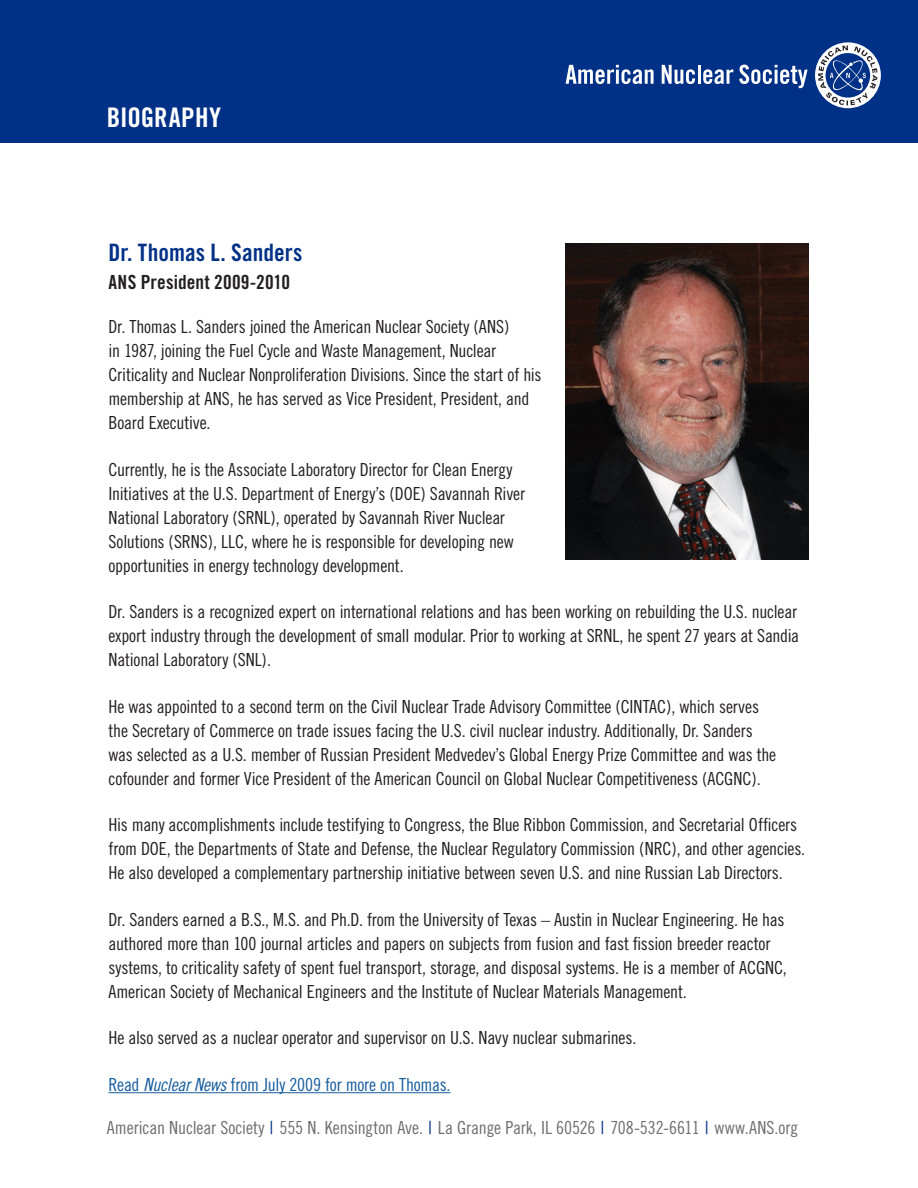
<style>
.page{position:relative;width:918px;height:1188px;background:#fff}
.page>*{position:absolute;margin:0;border:0;box-sizing:border-box;transform-origin:0 0}
.t1{font:27px "Trade Gothic LT Std Bd Cn 20";letter-spacing:.005em;color:#fff}
.t2{font:24px "Trade Gothic LT Std Bd Cn 20";color:#003186}
.t3{font:19.5px "Trade Gothic Bold Cond Twenty";letter-spacing:.01em;color:#231f20}
.t4{font:18px/24px "Trade Gothic Cond Eighteen";letter-spacing:-.015em;color:#231f20}
.t5{font:18px "Trade Gothic LT Std Cn 18";letter-spacing:-.005em;color:#6e6e6f}
.t6{font:18px "Trade Gothic Cond Eighteen";letter-spacing:-.01em;color:#175d9e}
.s1{font-family:"Trade Gothic Cond Eighteen Obl"}
.s2{color:#003186}
</style>
<div class="page">
<hr style="left:109px;top:1092px;width:342px;height:1px;background:#175d9e">
<div style="left:0;top:0;width:918px;height:143px;background:#003186"></div>
<svg style="left:566px;top:65px;width:88px;height:19px"></svg>
<svg style="left:662px;top:65px;width:33px;height:19px"></svg>
<hr style="left:698px;top:65px;width:3px;height:19px;background:#fff">
<svg style="left:703px;top:69px;width:30px;height:15px"></svg>
<svg style="left:739px;top:42px;width:142px;height:67px"></svg>
<img style="left:566px;top:243px;width:243px;height:316px">
<p class="t1" style="left:107px;top:101px;width:116px">BIOGRAPHY</p>
<p class="t2" style="left:109px;top:238px;width:195px">Dr. Thomas L. Sanders</p>
<p class="t3" style="left:109px;top:270px;width:183px">ANS President 2009-2010</p>
<p class="t4" style="left:109px;top:315px;width:434px">Dr. Thomas L. Sanders joined the American Nuclear Society (ANS)<br>in 1987, joining the Fuel Cycle and Waste Management, Nuclear Criticality and Nuclear Nonproliferation Divisions. Since the start of his membership at ANS, he has served as Vice President, President, and Board Executive.</p>
<p class="t4" style="left:109px;top:457px;width:418px">Currently, he is the Associate Laboratory Director for Clean Energy Initiatives at the U.S. Department of Energy’s (DOE) Savannah River National Laboratory (SRNL), operated by Savannah River Nuclear Solutions (SRNS), LLC, where he is responsible for developing new opportunities in energy technology development.</p>
<p class="t4" style="left:109px;top:600px;width:692px">Dr. Sanders is a recognized expert on international relations and has been working on rebuilding the U.S. nuclear export industry through the development of small modular. Prior to working at SRNL, he spent 27 years at Sandia<br>National Laboratory (SNL).</p>
<p class="t4" style="left:109px;top:694px;width:669px">He was appointed to a second term on the Civil Nuclear Trade Advisory Committee (CINTAC), which serves the Secretary of Commerce on trade issues facing the U.S. civil nuclear industry. Additionally, Dr. Sanders was selected as a U.S. member of Russian President Medvedev’s Global Energy Prize Committee and was the cofounder and former Vice President of the American Council on Global Nuclear Competitiveness (ACGNC).</p>
<p class="t4" style="left:109px;top:813px;width:698px">His many accomplishments include testifying to Congress, the Blue Ribbon Commission, and Secretarial Officers from DOE, the Departments of State and Defense, the Nuclear Regulatory Commission (NRC), and other agencies.<br>He also developed a complementary partnership initiative between seven U.S. and nine Russian Lab Directors.</p>
<p class="t4" style="left:109px;top:907px;width:680px">Dr. Sanders earned a B.S., M.S. and Ph.D. from the University of Texas – Austin in Nuclear Engineering. He has authored more than 100 journal articles and papers on subjects from fusion and fast fission breeder reactor systems, to criticality safety of spent fuel transport, storage, and disposal systems. He is a member of ACGNC, American Society of Mechanical Engineers and the Institute of Nuclear Materials Management.</p>
<p class="t4" style="left:109px;top:1026px;width:529px">He also served as a nuclear operator and supervisor on U.S. Navy nuclear submarines.</p>
<p class="t6" style="left:109px;top:1074px;width:343px">Read <span class="s1">Nuclear News</span> from July 2009 for more on Thomas.</p>
<p class="t5" style="left:107px;top:1117px;width:693px">American Nuclear Society <span class="s2">|</span> 555 N. Kensington Ave. <span class="s2">|</span> La Grange Park, IL 60526 <span class="s2">|</span> 708-532-6611 <span class="s2">|</span> www.ANS.org</p>
</div>
